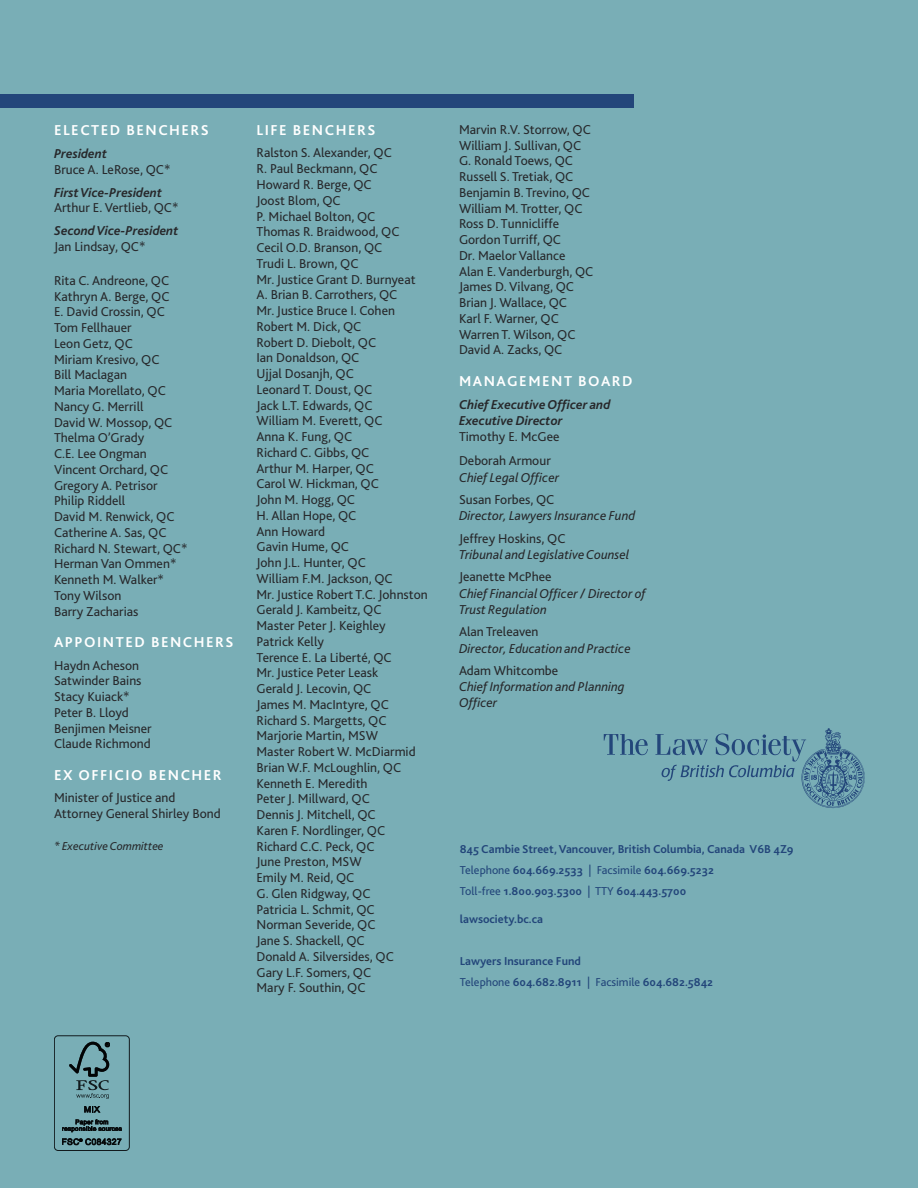
<style>
.page{position:relative;width:918px;height:1188px;background:#79aeb6}
.page>*{position:absolute;margin:0;border:0;box-sizing:border-box;transform-origin:0 0}
.t1{font:700 15px "Bliss 2";letter-spacing:.1em;color:#fff}
.t2{font:13.5px/15.8px "Bliss 2";color:#27282b}
.t3{font:italic 13.5px/16.2px "Bliss 2";color:#27282b}
.t4{font:italic 700 13.5px/16.2px "Bliss 2";color:#27282b}
.t5{font:700 12px/21px "Bliss 2";color:#23467a}
.t6{font:italic 12px "Bliss 2";color:#27282b}
.s1{font-weight:400}
</style>
<div class="page">
<div style="left:0;top:94px;width:633px;height:14px;background:#23467a"></div>
<svg style="left:604px;top:728px;width:261px;height:80px"></svg>
<div style="left:54px;top:1035px;width:76px;height:116px;border:1px solid #27282b;border-radius:4px"></div>
<svg style="left:69px;top:1042px;width:41px;height:57px"></svg>
<svg style="left:84px;top:1106px;width:16px;height:6px"></svg>
<svg style="left:62px;top:1119px;width:60px;height:13px"></svg>
<svg style="left:62px;top:1138px;width:59px;height:7px"></svg>
<p class="t1" style="left:54px;top:121px;width:48px">ELE CTED</p>
<p class="t1" style="left:126px;top:121px;width:54px">BENCHERS</p>
<p class="t4" style="left:54px;top:145px;width:55px">President</p>
<p class="t2" style="left:54px;top:161px;width:118px">Bruce A. LeRose, QC*</p>
<p class="t4" style="left:54px;top:184px;width:110px">First Vice-President</p>
<p class="t2" style="left:54px;top:200px;width:126px">Arthur E. Vertlieb, QC*</p>
<p class="t4" style="left:54px;top:222px;width:126px">Second Vice-President</p>
<p class="t2" style="left:54px;top:238px;width:93px">Jan Lindsay, QC*</p>
<p class="t2" style="left:54px;top:272px;width:135px">Rita C. Andreone, QC<br>Kathryn A. Berge, QC<br>E. David Crossin, QC<br>Tom Fellhauer<br>Leon Getz, QC<br>Miriam Kresivo, QC<br>Bill Maclagan<br>Maria Morellato, QC<br>Nancy G. Merrill<br>David W. Mossop, QC<br>Thelma O’Grady<br>C.E. Lee Ongman<br>Vincent Orchard, QC<br>Gregory A. Petrisor<br>Philip Riddell<br>David M. Renwick, QC<br>Catherine A. Sas, QC<br>Richard N. Stewart, QC*<br>Herman Van Ommen*<br>Kenneth M. Walker*<br>Tony Wilson<br>Barry Zacharias</p>
<p class="t1" style="left:54px;top:633px;width:54px">APPOINTED</p>
<p class="t1" style="left:151px;top:633px;width:54px">BENCHERS</p>
<p class="t2" style="left:54px;top:657px;width:99px">Haydn Acheson<br>Satwinder Bains<br>Stacy Kuiack*<br>Peter B. Lloyd<br>Benjimen Meisner<br>Claude Richmond</p>
<p class="t1" style="left:54px;top:766px;width:149px">EX OFFICIO BENCHER</p>
<p class="t2" style="left:54px;top:790px;width:168px">Minister of Justice and<br>Attorney General Shirley Bond</p>
<p class="t6" style="left:54px;top:839px;width:111px">* Executive Committee</p>
<p class="t1" style="left:256px;top:121px;width:90px">LI FE BENCHERS</p>
<p class="t2" style="left:256px;top:145px;width:173px">Ralston S. Alexander, QC<br>R. Paul Beckmann, QC<br>Howard R. Berge, QC<br>Joost Blom, QC<br>P. Michael Bolton, QC<br>Thomas R. Braidwood, QC<br>Cecil O.D. Branson, QC<br>Trudi L. Brown, QC<br>Mr. Justice Grant D. Burnyeat<br>A. Brian B. Carrothers, QC<br>Mr. Justice Bruce I. Cohen<br>Robert M. Dick, QC<br>Robert D. Diebolt, QC<br>Ian Donaldson, QC<br>Ujjal Dosanjh, QC<br>Leonard T. Doust, QC<br>Jack L.T. Edwards, QC<br>William M. Everett, QC<br>Anna K. Fung, QC<br>Richard C. Gibbs, QC<br>Arthur M. Harper, QC<br>Carol W. Hickman, QC<br>John M. Hogg, QC<br>H. Allan Hope, QC<br>Ann Howard<br>Gavin Hume, QC<br>John J.L. Hunter, QC<br>William F.M. Jackson, QC<br>Mr. Justice Robert T.C. Johnston<br>Gerald J. Kambeitz, QC<br>Master Peter J. Keighley<br>Patrick Kelly<br>Terence E. La Liberté, QC<br>Mr. Justice Peter Leask<br>Gerald J. Lecovin, QC<br>James M. MacIntyre, QC<br>Richard S. Margetts, QC<br>Marjorie Martin, MSW<br>Master Robert W. McDiarmid<br>Brian W.F. McLoughlin, QC<br>Kenneth E. Meredith<br>Peter J. Millward, QC<br>Dennis J. Mitchell, QC<br>Karen F. Nordlinger, QC<br>Richard C.C. Peck, QC<br>June Preston, MSW<br>Emily M. Reid, QC<br>G. Glen Ridgway, QC<br>Patricia L. Schmit, QC<br>Norman Severide, QC<br>Jane S. Shackell, QC<br>Donald A. Silversides, QC<br>Gary L.F. Somers, QC<br>Mary F. Southin, QC</p>
<p class="t2" style="left:459px;top:121px;width:136px">Marvin R.V. Storrow, QC<br>William J. Sullivan, QC<br>G. Ronald Toews, QC<br>Russell S. Tretiak, QC<br>Benjamin B. Trevino, QC<br>William M. Trotter, QC<br>Ross D. Tunnicliffe<br>Gordon Turriff, QC<br>Dr. Maelor Vallance<br>Alan E. Vanderburgh, QC<br>James D. Vilvang, QC<br>Brian J. Wallace, QC<br>Karl F. Warner, QC<br>Warren T. Wilson, QC<br>David A. Zacks, QC</p>
<p class="t1" style="left:459px;top:371px;width:26px">MANA</p>
<p class="t1" style="left:507px;top:371px;width:46px">GEMENT</p>
<p class="t1" style="left:578px;top:371px;width:35px">BOARD</p>
<p class="t4" style="left:459px;top:396px;width:153px">Chief Executive Officer and<br>Executive Director</p>
<p class="t2" style="left:459px;top:423px;width:102px;line-height:24.8px">Timothy E. McGee<br>Deborah Armour</p>
<p class="t3" style="left:459px;top:469px;width:102px">Chief Legal Officer</p>
<p class="t2" style="left:459px;top:491px;width:97px">Susan Forbes, QC</p>
<p class="t3" style="left:459px;top:507px;width:178px">Director, Lawyers Insurance Fund</p>
<p class="t2" style="left:459px;top:530px;width:108px">Jeffrey Hoskins, QC</p>
<p class="t3" style="left:459px;top:546px;width:172px">Tribunal and Legislative Counsel</p>
<p class="t2" style="left:459px;top:569px;width:94px">Jeanette McPhee</p>
<p class="t3" style="left:459px;top:585px;width:188px">Chief Financial Officer / Director of<br>Trust Regulation</p>
<p class="t2" style="left:459px;top:624px;width:81px">Alan Treleaven</p>
<p class="t3" style="left:459px;top:640px;width:173px">Director, Education and Practice</p>
<p class="t2" style="left:459px;top:662px;width:101px">Adam Whitcombe</p>
<p class="t3" style="left:459px;top:678px;width:168px">Chief Information and Planning<br>Officer</p>
<p class="t5" style="left:460px;top:838px;width:335px">845 Cambie Street, Vancouver, British Columbia, Canada V6B 4Z9<br><span class="s1">Telephone</span> 604.669.2533 <span class="s1">| Facsimile</span> 604.669.5232<br><span class="s1">Toll-free</span> 1.800.903.5300 <span class="s1">| TTY</span> 604.443.5700</p>
<p class="t5" style="left:460px;top:908px;width:85px">lawsociety.bc.ca</p>
<p class="t5" style="left:460px;top:950px;width:255px">Lawyers I nsurance Fund<br><span class="s1">Telephone</span> 604.682.8911 <span class="s1">| Facsimile</span> 604.682.5842</p>
</div>
